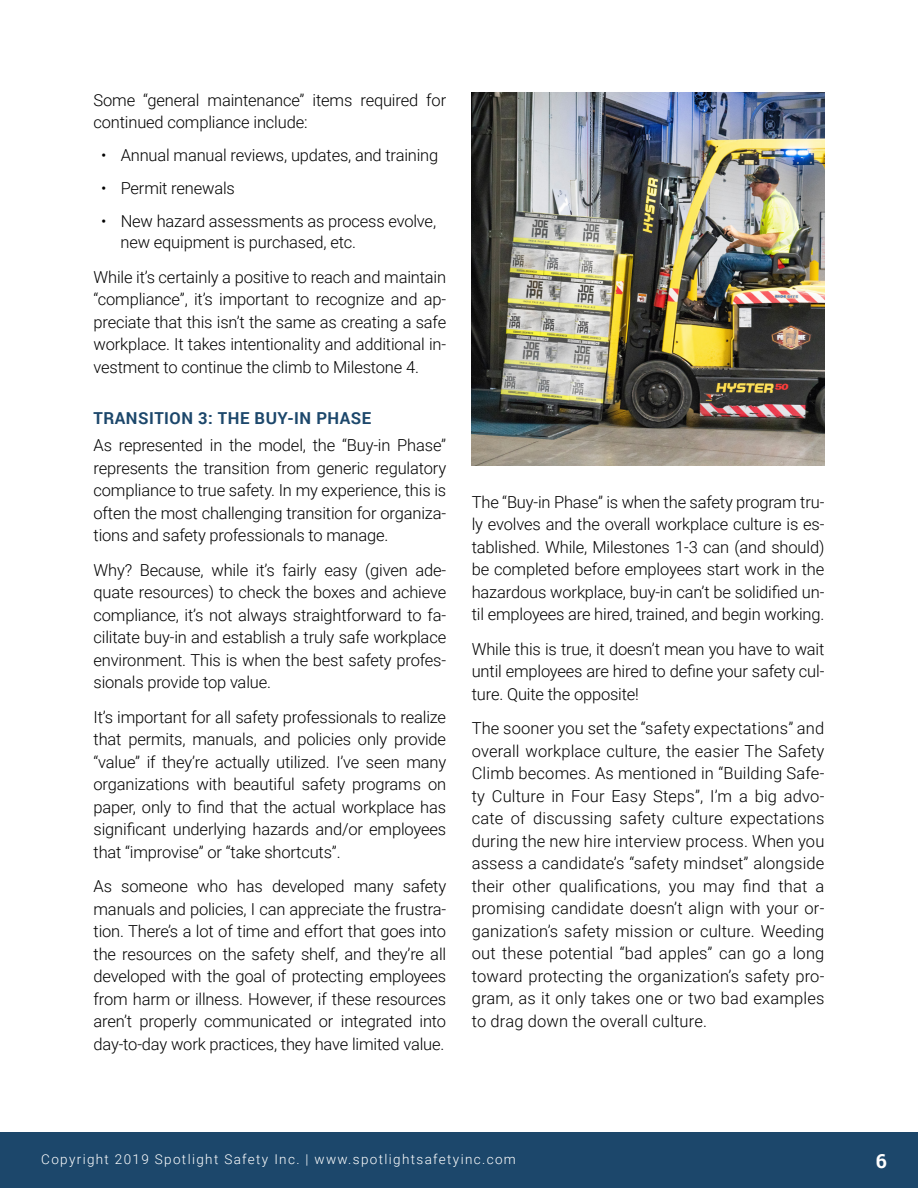
<style>
.page{position:relative;width:918px;height:1188px;background:#fff}
.page>*{position:absolute;margin:0;border:0;box-sizing:border-box;transform-origin:0 0}
.t1{font:700 19.5px "Roboto";color:#fff}
.t2{font:300 16.5px/22.5px "Roboto";letter-spacing:-.01em;color:#000;text-align:justify}
.t3{font:700 16.5px "Roboto";letter-spacing:.03em;color:#1c476b}
.t4{font:300 13.5px "Roboto";letter-spacing:.1em;color:#fff}
</style>
<div class="page">
<div style="left:0;top:1133px;width:918px;height:55px;background:#1c476b"></div>
<img style="left:472px;top:92px;width:352px;height:374px">
<p class="t2" style="left:94px;top:88px;width:354px">Some “general maintenance” items required for continued compliance include:</p>
<p class="t2" style="left:101px;top:144px;width:339px">• Annual manual reviews, updates, and training</p>
<p class="t2" style="left:101px;top:177px;width:135px">• Permit renewals</p>
<p class="t2" style="left:121px;top:210px;width:317px;line-height:21px;text-indent:-20px">• New hazard assessments as process evolve, new equipment is purchased, etc.</p>
<p class="t2" style="left:94px;top:265px;width:354px">While it’s certainly a positive to reach and maintain “compliance”, it’s important to recognize and ap&shy;preciate that this isn’t the same as creating a safe workplace. It takes intentionality and additional in&shy;vestment to continue the climb to Milestone 4.</p>
<h3 class="t3" style="left:94px;top:407px;width:279px">TRANSITION 3: THE BUY-IN PHASE</h3>
<p class="t2" style="left:94px;top:433px;width:354px">As represented in the model, the “Buy-in Phase” represents the transition from generic regulatory compliance to true safety. In my experience, this is often the most challenging transition for organiza&shy;tions and safety professionals to manage.</p>
<p class="t2" style="left:94px;top:558px;width:354px">Why? Because, while it’s fairly easy (given ade&shy;quate resources) to check the boxes and achieve compliance, it’s not always straightforward to fa&shy;cilitate buy-in and establish a truly safe workplace environment. This is when the best safety profes&shy;sionals provide top value.</p>
<p class="t2" style="left:94px;top:705px;width:354px">It’s important for all safety professionals to realize that permits, manuals, and policies only provide “value” if they’re actually utilized. I’ve seen many organizations with beautiful safety programs on paper, only to find that the actual workplace has significant underlying hazards and/or employees that “improvise” or “take shortcuts”.</p>
<p class="t2" style="left:94px;top:874px;width:354px">As someone who has developed many safety manuals and policies, I can appreciate the frustra&shy;tion. There’s a lot of time and effort that goes into the resources on the safety shelf, and they’re all developed with the goal of protecting employees from harm or illness. However, if these resources aren’t properly communicated or integrated into day-to-day work practices, they have limited value.</p>
<p class="t2" style="left:472px;top:490px;width:354px">The “Buy-in Phase” is when the safety program tru&shy;ly evolves and the overall workplace culture is es&shy;tablished. While, Milestones 1-3 can (and should) be completed before employees start work in the hazardous workplace, buy-in can’t be solidified un&shy;til employees are hired, trained, and begin working.</p>
<p class="t2" style="left:472px;top:637px;width:354px">While this is true, it doesn’t mean you have to wait until employees are hired to define your safety cul&shy;ture. Quite the opposite!</p>
<p class="t2" style="left:472px;top:717px;width:354px">The sooner you set the “safety expectations” and overall workplace culture, the easier The Safety Climb becomes. As mentioned in “Building Safe&shy;ty Culture in Four Easy Steps”, I’m a big advo&shy;cate of discussing safety culture expectations during the new hire interview process. When you assess a candidate’s “safety mindset” alongside their other qualifications, you may find that a promising candidate doesn’t align with your or&shy;ganization’s safety mission or culture. Weeding out these potential “bad apples” can go a long toward protecting the organization’s safety pro&shy;gram, as it only takes one or two bad examples to drag down the overall culture.</p>
<p class="t4" style="left:41px;top:1150px;width:476px">Copyright 2019 Spotlight Safety Inc. | www.spotlightsafetyinc.com</p>
<p class="t1" style="left:876px;top:1148px;width:13px">6</p>
</div>
